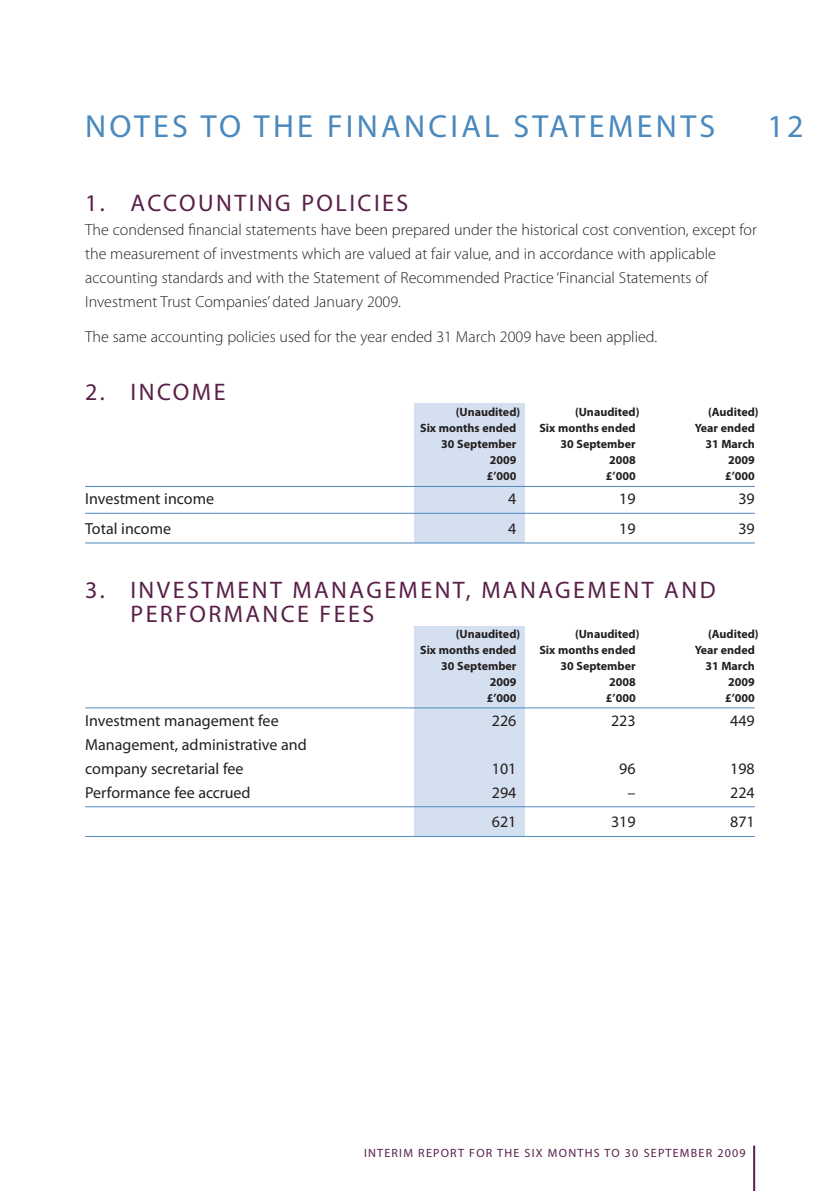
<style>
.page{position:relative;width:840px;height:1191px;background:#fff}
.page>*{position:absolute;margin:0;border:0;box-sizing:border-box;transform-origin:0 0}
.t1{font:32px "Myriad Pro";letter-spacing:.1em;color:#4a89be}
.t2{font:24px/24px "Myriad Pro";letter-spacing:.1em;color:#592049}
.t3{font:300 16px/24px "Myriad Pro";color:#231f20}
.t4{font:16px/24px "Myriad Pro";color:#231f20}
.t5{font:700 12px "Myriad Pro";color:#231f20}
.t6{font:12px "Myriad Pro";letter-spacing:.1em;color:#592049}
</style>
<div class="page">
<div style="left:414px;top:403px;width:110px;height:140px;background:#d4e0ef"></div>
<div style="left:414px;top:626px;width:110px;height:210px;background:#d4e0ef"></div>
<hr style="left:85px;top:486px;width:669px;height:1px;background:#4a89be">
<hr style="left:85px;top:513px;width:669px;height:1px;background:#4a89be">
<hr style="left:85px;top:542px;width:669px;height:1px;background:#4a89be">
<hr style="left:85px;top:707px;width:669px;height:1px;background:#4a89be">
<hr style="left:85px;top:806px;width:669px;height:1px;background:#4a89be">
<hr style="left:85px;top:836px;width:669px;height:1px;background:#4a89be">
<hr style="left:752px;top:1145px;width:2px;height:46px;background:#592049">
<h1 class="t1" style="left:85px;top:114px;width:631px">NOTES TO THE FINANCIAL STATEMENTS</h1>
<h1 class="t1" style="left:767px;top:114px;width:38px">12</h1>
<h2 class="t2" style="left:85px;top:193px;width:324px">1. ACCOUNTING POLICIES</h2>
<p class="t3" style="left:85px;top:219px;width:672px">The condensed financial statements have been prepared under the historical cost convention, except for the measurement of investments which are valued at fair value, and in accordance with applicable accounting standards and with the Statement of Recommended Practice ‘Financial Statements of Investment Trust Companies’ dated January 2009.</p>
<p class="t3" style="left:85px;top:326px;width:573px">The same accounting policies used for the year ended 31 March 2009 have been applied.</p>
<h2 class="t2" style="left:85px;top:382px;width:142px">2. INCOME</h2>
<p class="t5" style="left:455px;top:407px;width:66px">(Unaudited)</p>
<p class="t5" style="left:574px;top:407px;width:66px">(Unaudited)</p>
<p class="t5" style="left:708px;top:407px;width:52px">(Audited)</p>
<p class="t5" style="left:420px;top:423px;width:98px">Six months ended</p>
<p class="t5" style="left:539px;top:423px;width:98px">Six months ended</p>
<p class="t5" style="left:694px;top:423px;width:61px">Year ended</p>
<p class="t5" style="left:441px;top:439px;width:77px">30 September</p>
<p class="t5" style="left:560px;top:439px;width:77px">30 September</p>
<p class="t5" style="left:705px;top:439px;width:51px">31 March</p>
<p class="t5" style="left:489px;top:455px;width:28px">2009</p>
<p class="t5" style="left:608px;top:455px;width:28px">2008</p>
<p class="t5" style="left:727px;top:455px;width:28px">2009</p>
<p class="t5" style="left:486px;top:471px;width:31px">£’000</p>
<p class="t5" style="left:605px;top:471px;width:31px">£’000</p>
<p class="t5" style="left:724px;top:471px;width:31px">£’000</p>
<p class="t4" style="left:85px;top:488px;width:130px">Investment income</p>
<p class="t4" style="left:508px;top:488px;width:10px">4</p>
<p class="t4" style="left:619px;top:488px;width:18px">19</p>
<p class="t4" style="left:738px;top:488px;width:18px">39</p>
<p class="t4" style="left:85px;top:518px;width:87px">Total income</p>
<p class="t4" style="left:508px;top:518px;width:10px">4</p>
<p class="t4" style="left:619px;top:518px;width:18px">19</p>
<p class="t4" style="left:738px;top:518px;width:18px">39</p>
<h2 class="t2" style="left:130px;top:579px;width:586px;text-indent:-45px">3. INVESTMENT MANAGEMENT, MANAGEMENT AND<br>PERFORMANCE FEES</h2>
<p class="t5" style="left:455px;top:629px;width:66px">(Unaudited)</p>
<p class="t5" style="left:574px;top:629px;width:66px">(Unaudited)</p>
<p class="t5" style="left:708px;top:629px;width:52px">(Audited)</p>
<p class="t5" style="left:420px;top:645px;width:98px">Six months ended</p>
<p class="t5" style="left:539px;top:645px;width:98px">Six months ended</p>
<p class="t5" style="left:694px;top:645px;width:61px">Year ended</p>
<p class="t5" style="left:441px;top:661px;width:77px">30 September</p>
<p class="t5" style="left:560px;top:661px;width:77px">30 September</p>
<p class="t5" style="left:705px;top:661px;width:51px">31 March</p>
<p class="t5" style="left:489px;top:677px;width:28px">2009</p>
<p class="t5" style="left:608px;top:677px;width:28px">2008</p>
<p class="t5" style="left:727px;top:677px;width:28px">2009</p>
<p class="t5" style="left:486px;top:693px;width:31px">£’000</p>
<p class="t5" style="left:605px;top:693px;width:31px">£’000</p>
<p class="t5" style="left:724px;top:693px;width:31px">£’000</p>
<p class="t4" style="left:85px;top:709px;width:195px">Investment management fee</p>
<p class="t4" style="left:491px;top:709px;width:26px">226</p>
<p class="t4" style="left:610px;top:709px;width:26px">223</p>
<p class="t4" style="left:729px;top:709px;width:26px">449</p>
<p class="t4" style="left:85px;top:733px;width:223px">Management, administrative and company secretarial fee</p>
<p class="t4" style="left:491px;top:757px;width:26px">101</p>
<p class="t4" style="left:619px;top:757px;width:18px">96</p>
<p class="t4" style="left:729px;top:757px;width:26px">198</p>
<p class="t4" style="left:85px;top:781px;width:167px">Performance fee accrued</p>
<p class="t4" style="left:491px;top:781px;width:26px">294</p>
<p class="t4" style="left:627px;top:781px;width:9px">–</p>
<p class="t4" style="left:729px;top:781px;width:26px">224</p>
<p class="t4" style="left:491px;top:811px;width:26px">621</p>
<p class="t4" style="left:610px;top:811px;width:26px">319</p>
<p class="t4" style="left:729px;top:811px;width:26px">871</p>
<p class="t6" style="left:364px;top:1148px;width:383px">INTERIM REPORT FOR THE SIX MONTHS TO 30 SEPTEMBER 2009</p>
</div>
